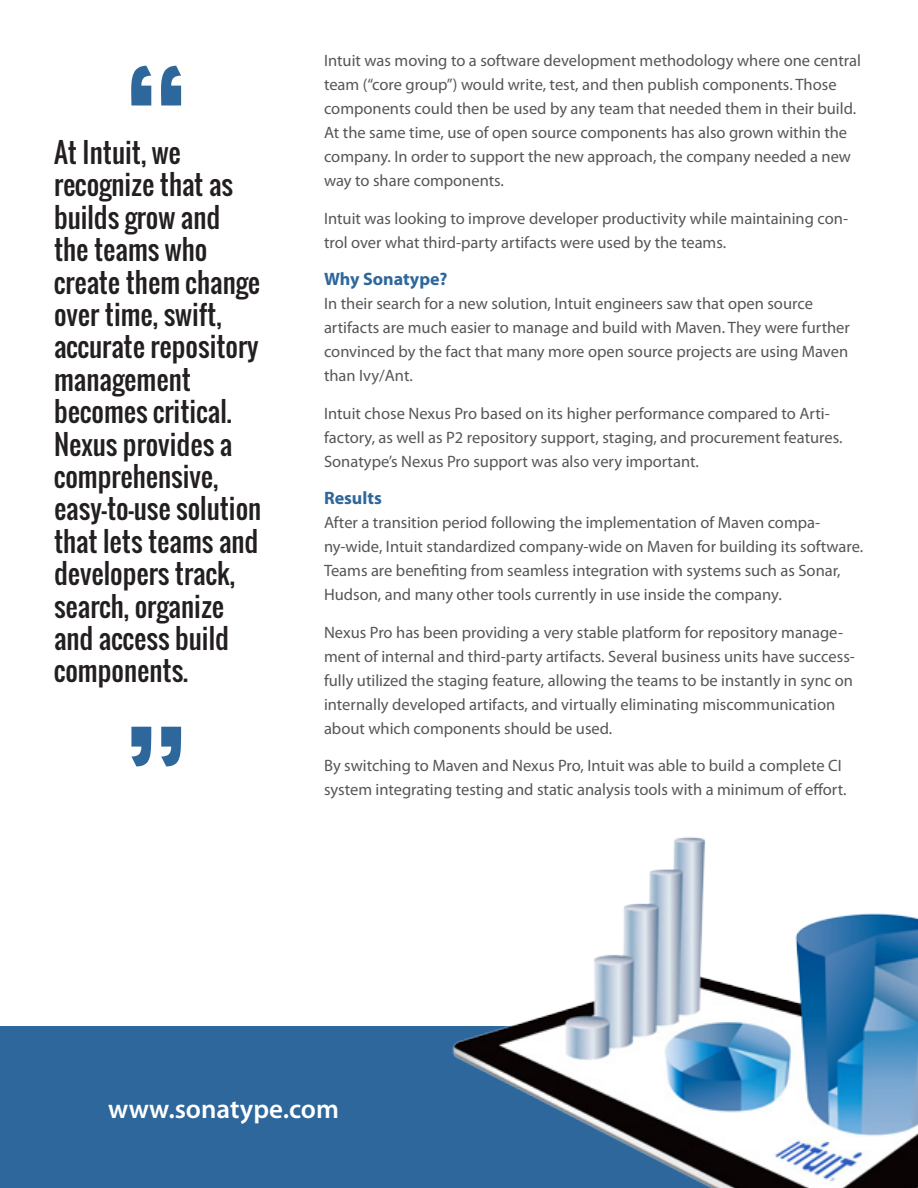
<style>
.page{position:relative;width:918px;height:1188px;background:#fff}
.page>*{position:absolute;margin:0;border:0;box-sizing:border-box;transform-origin:0 0}
.t1{font:159px "Oswald";color:#2e679b}
.t2{font:27px/32.4px "Oswald";color:#231f20}
.t3{font:600 27px "Myriad Pro";color:#fff}
.t4{font:700 18px "Myriad Pro";color:#2e679b}
.t5{font:16.5px/24px "Myriad Pro";color:#555756}
</style>
<div class="page">
<div style="left:1px;top:1026px;width:916px;height:161px;background:#2e679b"></div>
<img style="left:401px;top:837px;width:517px;height:351px">
<h1 class="t1" style="left:122px;top:17px;width:71px">“</h1>
<p class="t2" style="left:54px;top:136px;width:209px">At Intuit, we recognize that as builds grow and the teams who create them change over time, swift, accurate repository management becomes critical.<br>Nexus provides a comprehensive, easy-to-use solution that lets teams and developers track, search, organize and access build components.</p>
<h1 class="t1" style="left:122px;top:678px;width:71px">”</h1>
<p class="t5" style="left:324px;top:49px;width:538px">Intuit was moving to a software development methodology where one central team (“core group”) would write, test, and then publish components. Those components could then be used by any team that needed them in their build.<br>At the same time, use of open source components has also grown within the company. In order to support the new approach, the company needed a new way to share components.</p>
<p class="t5" style="left:324px;top:207px;width:526px">Intuit was looking to improve developer productivity while maintaining con&shy;trol over what third-party artifacts were used by the teams.</p>
<p class="t4" style="left:324px;top:269px;width:125px">Why Sonatype?</p>
<p class="t5" style="left:324px;top:292px;width:527px">In their search for a new solution, Intuit engineers saw that open source artifacts are much easier to manage and build with Maven. They were further convinced by the fact that many more open source projects are using Maven than Ivy/Ant.</p>
<p class="t5" style="left:324px;top:402px;width:520px">Intuit chose Nexus Pro based on its higher performance compared to Arti&shy;factory, as well as P2 repository support, staging, and procurement features.<br>Sonatype’s Nexus Pro support was also very important.</p>
<p class="t4" style="left:324px;top:488px;width:59px">Results</p>
<p class="t5" style="left:324px;top:511px;width:541px">After a transition period following the implementation of Maven compa&shy;ny-wide, Intuit standardized company-wide on Maven for building its software.<br>Teams are benefiting from seamless integration with systems such as Sonar, Hudson, and many other tools currently in use inside the company.</p>
<p class="t5" style="left:324px;top:621px;width:532px">Nexus Pro has been providing a very stable platform for repository manage&shy;ment of internal and third-party artifacts. Several business units have success&shy;fully utilized the staging feature, allowing the teams to be instantly in sync on internally developed artifacts, and virtually eliminating miscommunication about which components should be used.</p>
<p class="t5" style="left:324px;top:754px;width:524px">By switching to Maven and Nexus Pro, Intuit was able to build a complete CI system integrating testing and static analysis tools with a minimum of effort.</p>
<h2 class="t3" style="left:108px;top:1094px;width:233px">www.sonatype.com</h2>
</div>
